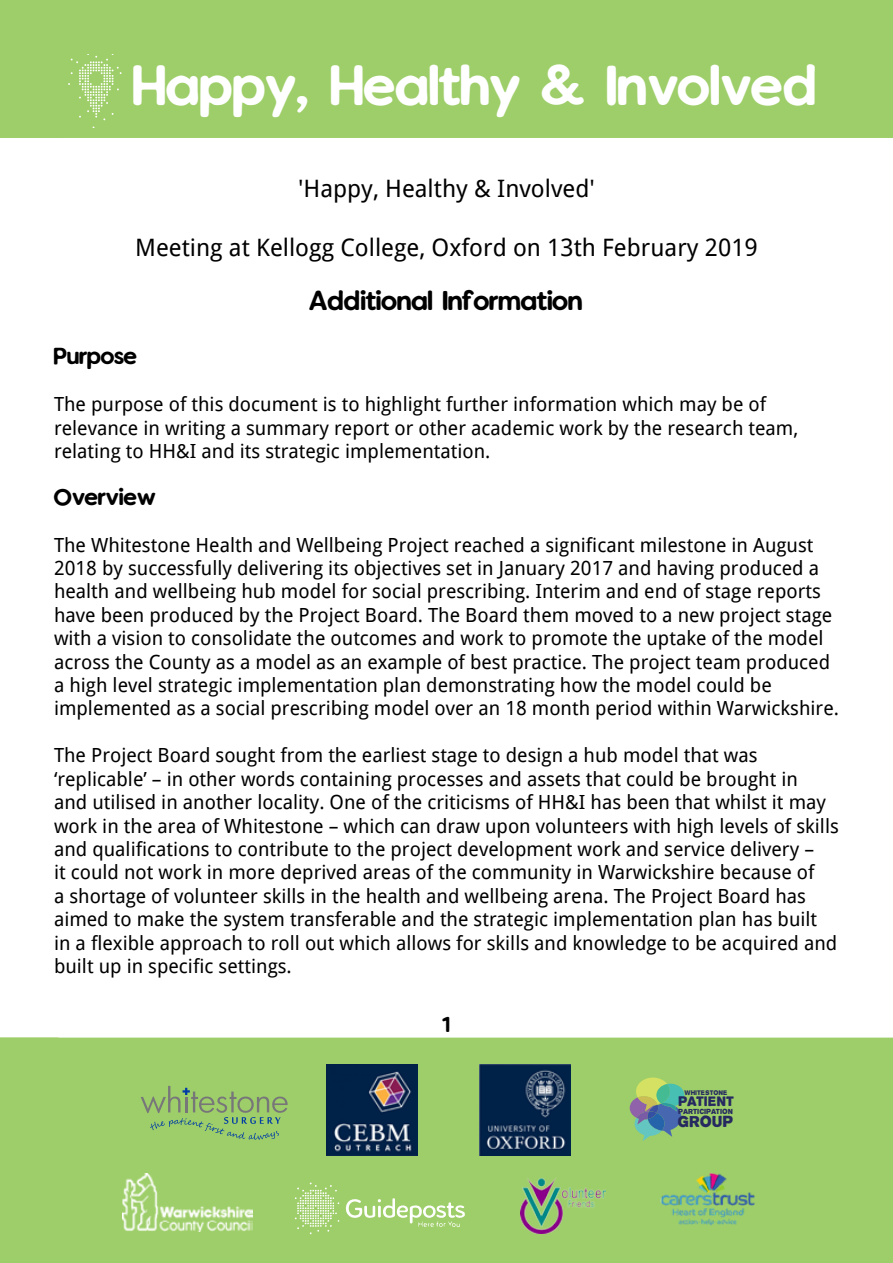
<style>
.page{position:relative;width:893px;height:1263px;background:#fff}
.page>*{position:absolute;margin:0;border:0;box-sizing:border-box;transform-origin:0 0}
.t1{font:46.5px "Vanilla Extract";color:#fff}
.t2{font:24px "Droid Sans";color:#000}
.t3{font:22.5px "Vanilla Extract";color:#000}
.t4{font:19.5px/23.4px "Droid Sans";color:#000}
.t5{font:19.5px "Vanilla Extract";color:#000}
.t6{font:17.55px "Vanilla Extract";color:#000}
.t7{font:13.95px "Propaganda";color:#262960}
.t8{font:12px "Propaganda";color:#262960}
.t9{font:6.45px "Propaganda";color:#262960}
.t10{font:5.85px "Propaganda";color:#262960}
</style>
<div class="page">
<div style="left:58px;top:0;width:835px;height:138px;background:#9ece69"></div>
<div style="left:0;top:0;width:58px;height:138px;background:#9ece69"></div>
<div style="left:58px;top:1037px;width:835px;height:226px;background:#9ece69"></div>
<div style="left:0;top:1037px;width:58px;height:226px;background:#9ece69"></div>
<svg style="left:630px;top:1077px;width:54px;height:64px;background:#7ead8a"></svg>
<img style="left:521px;top:1176px;width:85px;height:58px">
<img style="left:658px;top:1167px;width:98px;height:59px">
<svg style="left:141px;top:1086px;width:147px;height:54px;background:#93be6d"></svg>
<img style="left:123px;top:1173px;width:129px;height:58px">
<svg style="left:295px;top:1182px;width:44px;height:52px;background:#b0d785"></svg>
<svg style="left:345px;top:1198px;width:120px;height:29px;background:#b4d98b"></svg>
<img style="left:326px;top:1065px;width:91px;height:91px">
<img style="left:480px;top:1065px;width:91px;height:91px">
<svg style="left:68px;top:54px;width:54px;height:73px;background:#a8d379"></svg>
<h1 class="t1" style="left:133px;top:53px;width:686px">Happy, Healthy &amp; Involved</h1>
<p class="t2" style="left:298px;top:175px;width:298px">'Happy, Healthy &amp; Involved'</p>
<p class="t2" style="left:135px;top:234px;width:624px">Meeting at Kellogg College, Oxford on 13th February 2019</p>
<p class="t3" style="left:310px;top:285px;width:275px">Additional Information</p>
<p class="t5" style="left:54px;top:342px;width:85px">Purpose</p>
<p class="t4" style="left:54px;top:393px;width:746px">The purpose of this document is to highlight further information which may be of relevance in writing a summary report or other academic work by the research team, relating to HH&amp;I and its strategic implementation.</p>
<p class="t5" style="left:54px;top:483px;width:104px">Overview</p>
<p class="t4" style="left:54px;top:533px;width:786px">The Whitestone Health and Wellbeing Project reached a significant milestone in August 2018 by successfully delivering its objectives set in January 2017 and having produced a health and wellbeing hub model for social prescribing. Interim and end of stage reports have been produced by the Project Board. The Board them moved to a new project stage with a vision to consolidate the outcomes and work to promote the uptake of the model across the County as a model as an example of best practice. The project team produced a high level strategic implementation plan demonstrating how the model could be implemented as a social prescribing model over an 18 month period within Warwickshire.</p>
<p class="t4" style="left:54px;top:744px;width:786px">The Project Board sought from the earliest stage to design a hub model that was ‘replicable’ – in other words containing processes and assets that could be brought in<br>and utilised in another locality. One of the criticisms of HH&amp;I has been that whilst it may work in the area of Whitestone – which can draw upon volunteers with high levels of skills and qualifications to contribute to the project development work and service delivery –<br>it could not work in more deprived areas of the community in Warwickshire because of<br>a shortage of volunteer skills in the health and wellbeing arena. The Project Board has aimed to make the system transferable and the strategic implementation plan has built<br>in a flexible approach to roll out which allows for skills and knowledge to be acquired and built up in specific settings.</p>
<p class="t6" style="left:443px;top:1012px;width:9px">1</p>
<p class="t10" style="left:684px;top:1088px;width:44px">WHITESTONE</p>
<p class="t7" style="left:678px;top:1109px;width:57px">GROUP</p>
<p class="t8" style="left:678px;top:1091px;width:57px">PATIENT</p>
<p class="t9" style="left:678px;top:1105px;width:56px">PARTICIPATION</p>
</div>
